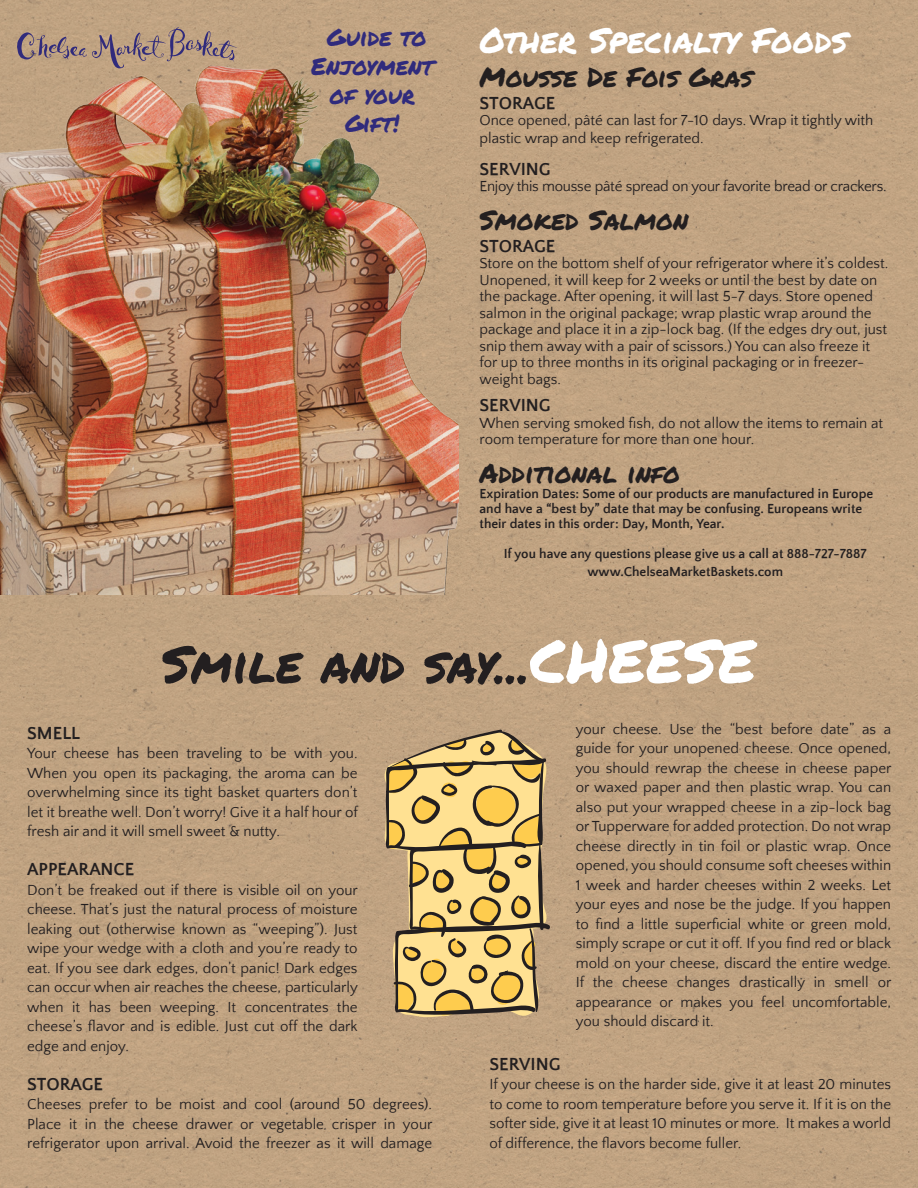
<style>
.page{position:relative;width:918px;height:1188px;background:#bfa381}
.page>*{position:absolute;margin:0;border:0;box-sizing:border-box;transform-origin:0 0}
.t1{font:51px "Permanent Marker";color:#231f20}
.t2{font:34.5px "Permanent Marker";color:#fff}
.t3{font:27px "Permanent Marker";color:#231f20}
.t4{font:24px "Permanent Marker";color:#302b7c}
.t5{font:700 18px "Quattrocento Sans";color:#231f20}
.t6{font:15px/19.5px "Quattrocento Sans";color:#231f20;text-align:justify}
.t7{font:700 13.5px/15px "Quattrocento Sans";color:#231f20}
.s1{font-size:60px;color:#fff}
</style>
<div class="page">
<svg style="left:383px;top:726px;width:166px;height:292px"></svg>
<svg style="left:385px;top:729px;width:166px;height:287px;background:#c7ab6d"></svg>
<img style="left:0;top:48px;width:459px;height:546px">
<svg style="left:17px;top:27px;width:220px;height:41px;background:#aa9080"></svg>
<p class="t4" style="left:327px;top:19px;width:101px">Guide to</p>
<p class="t4" style="left:311px;top:48px;width:124px">Enjoyment</p>
<p class="t4" style="left:330px;top:77px;width:87px">of your</p>
<p class="t4" style="left:345px;top:106px;width:56px">Gift!</p>
<p class="t2" style="left:480px;top:14px;width:369px">Other Specialty Foods</p>
<p class="t3" style="left:480px;top:57px;width:275px">Mousse De Fois Gras</p>
<p class="t5" style="left:480px;top:94px;width:77px">STORAGE</p>
<p class="t6" style="left:480px;top:112px;width:395px;line-height:18px">Once opened, pâté can last for 7-10 days. Wrap it tightly with plastic wrap and keep refrigerated.</p>
<p class="t5" style="left:480px;top:159px;width:73px">SERVING</p>
<p class="t6" style="left:480px;top:177px;width:409px">Enjoy this mousse pâté spread on your favorite bread or crackers.</p>
<p class="t3" style="left:480px;top:200px;width:210px">Smoked Salmon</p>
<p class="t5" style="left:480px;top:236px;width:77px">STORAGE</p>
<p class="t6" style="left:480px;top:255px;width:410px;line-height:16.5px;text-align:left">Store on the bottom shelf of your refrigerator where it’s coldest.<br>Unopened, it will keep for 2 weeks or until the best by date on the package. After opening, it will last 5-7 days. Store opened salmon in the original package; wrap plastic wrap around the package and place it in a zip-lock bag. (If the edges dry out, just snip them away with a pair of scissors.) You can also freeze it for up to three months in its original packaging or in freezer&shy;weight bags.</p>
<p class="t5" style="left:480px;top:396px;width:73px">SERVING</p>
<p class="t6" style="left:480px;top:415px;width:405px;line-height:16.5px">When serving smoked fish, do not allow the items to remain at room temperature for more than one hour.</p>
<p class="t3" style="left:480px;top:453px;width:202px">Additional info</p>
<p class="t7" style="left:480px;top:487px;width:395px">Expiration Dates: Some of our products are manufactured in Europe and have a “best by” date that may be confusing. Europeans write their dates in this order: Day, Month, Year.</p>
<p class="t7" style="left:504px;top:547px;width:365px">If you have any questions please give us a call at 888-727-7887</p>
<p class="t7" style="left:588px;top:565px;width:197px">www.ChelseaMarketBaskets.com</p>
<p class="t1" style="left:162px;top:626px;width:595px">Smile and say...<span class="s1">CHEESE</span></p>
<p class="t5" style="left:27px;top:724px;width:55px">SMELL</p>
<p class="t6" style="left:27px;top:744px;width:332px">Your cheese has been traveling to be with you.<br>When you open its packaging, the aroma can be overwhelming since its tight basket quarters don’t let it breathe well. Don’t worry! Give it a half hour of fresh air and it will smell sweet &amp; nutty.</p>
<p class="t5" style="left:27px;top:860px;width:109px">APPEARANCE</p>
<p class="t6" style="left:27px;top:881px;width:332px">Don’t be freaked out if there is visible oil on your cheese. That’s just the natural process of moisture leaking out (otherwise known as “weeping”). Just wipe your wedge with a cloth and you’re ready to eat. If you see dark edges, don’t panic! Dark edges can occur when air reaches the cheese, particularly when it has been weeping. It concentrates the cheese’s flavor and is edible. Just cut off the dark edge and enjoy.</p>
<p class="t5" style="left:27px;top:1075px;width:77px">STORAGE</p>
<p class="t6" style="left:27px;top:1095px;width:407px">Cheeses prefer to be moist and cool (around 50 degrees).<br>Place it in the cheese drawer or vegetable crisper in your refrigerator upon arrival. Avoid the freezer as it will damage</p>
<p class="t6" style="left:576px;top:720px;width:317px">your cheese. Use the “best before date” as a guide for your unopened cheese. Once opened, you should rewrap the cheese in cheese paper or waxed paper and then plastic wrap. You can also put your wrapped cheese in a zip-lock bag or Tupperware for added protection. Do not wrap cheese directly in tin foil or plastic wrap. Once opened, you should consume soft cheeses within 1 week and harder cheeses within 2 weeks. Let your eyes and nose be the judge. If you happen to find a little superficial white or green mold, simply scrape or cut it off. If you find red or black mold on your cheese, discard the entire wedge.<br>If the cheese changes drastically in smell or appearance or makes you feel uncomfortable, you should discard it.</p>
<p class="t5" style="left:489px;top:1055px;width:73px">SERVING</p>
<p class="t6" style="left:489px;top:1075px;width:403px">If your cheese is on the harder side, give it at least 20 minutes to come to room temperature before you serve it. If it is on the softer side, give it at least 10 minutes or more. It makes a world of difference, the flavors become fuller.</p>
</div>
